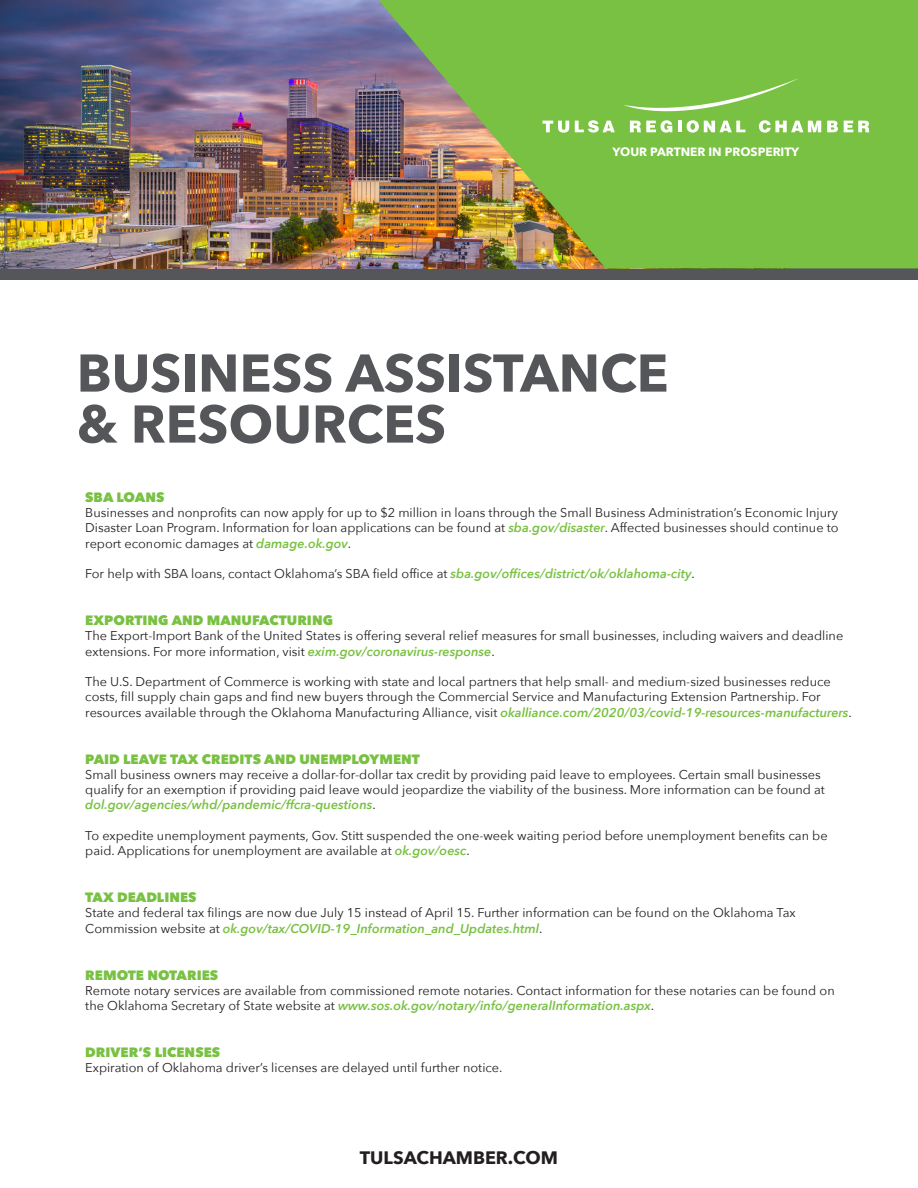
<style>
.page{position:relative;width:918px;height:1188px;background:#fff}
.page>*{position:absolute;margin:0;border:0;box-sizing:border-box;transform-origin:0 0}
.t1{font:700 52.5px/51px "Avenir Next";color:#555659}
.t2{font:700 18px "Avenir Next";color:#231f20}
.Paragraph_Style_1{font:800 13.5px "Avenir Next";color:#79c142}
.Paragraph_Style_1-2{font:12.75px/15.3px "Avenir Next";color:#231f20}
.t3{font:700 12px "Avenir Next";color:#fff}
.s1{font-weight:600;font-style:italic;color:#79c142}
</style>
<div class="page">
<div style="left:0;top:258px;width:918px;height:22px;background:#555659"></div>
<img style="left:0;top:0;width:379px;height:268px">
<img style="left:379px;top:0;width:539px;height:268px">
<svg style="left:543px;top:121px;width:26px;height:12px"></svg>
<svg style="left:575px;top:120px;width:40px;height:13px"></svg>
<svg style="left:623px;top:78px;width:198px;height:55px;background:#8bc95c"></svg>
<svg style="left:827px;top:121px;width:11px;height:11px"></svg>
<svg style="left:844px;top:121px;width:25px;height:11px"></svg>
<p class="t3" style="left:613px;top:141px;width:188px">YOUR PARTNER IN PROSPERITY</p>
<p class="t1" style="left:77px;top:347px;width:593px">BUSINESS ASSISTANCE &amp; RESOURCES</p>
<p class="Paragraph_Style_1" style="left:85px;top:489px;width:81px">SBA LOANS</p>
<p class="Paragraph_Style_1-2" style="left:85px;top:504px;width:755px;text-align:justify">Businesses and nonprofits can now apply for up to $2 million in loans through the Small Business Administration’s Economic Injury Disaster Loan Program. Information for loan applications can be found at <span class="s1">sba.gov/disaster</span>. Affected businesses should continue to report economic damages at <span class="s1">damage.ok.gov</span>.</p>
<p class="Paragraph_Style_1-2" style="left:85px;top:566px;width:611px">For help with SBA loans, contact Oklahoma’s SBA field office at <span class="s1">sba.gov/offices/district/ok/oklahoma-city</span>.</p>
<p class="Paragraph_Style_1" style="left:85px;top:612px;width:249px">EXPORTING AND MANUFACTURING</p>
<p class="Paragraph_Style_1-2" style="left:85px;top:628px;width:760px">The Export-Import Bank of the United States is offering several relief measures for small businesses, including waivers and deadline extensions. For more information, visit <span class="s1">exim.gov/coronavirus-response</span>.</p>
<p class="Paragraph_Style_1-2" style="left:85px;top:674px;width:768px">The U.S. Department of Commerce is working with state and local partners that help small- and medium-sized businesses reduce costs, fill supply chain gaps and find new buyers through the Commercial Service and Manufacturing Extension Partnership. For resources available through the Oklahoma Manufacturing Alliance, visit <span class="s1">okalliance.com/2020/03/covid-19-resources-manufacturers</span>.</p>
<p class="Paragraph_Style_1" style="left:85px;top:750px;width:336px">PAID LEAVE TAX CREDITS AND UNEMPLOYMENT</p>
<p class="Paragraph_Style_1-2" style="left:85px;top:766px;width:741px">Small business owners may receive a dollar-for-dollar tax credit by providing paid leave to employees. Certain small businesses qualify for an exemption if providing paid leave would jeopardize the viability of the business. More information can be found at <span class="s1">dol.gov/agencies/whd/pandemic/ffcra-questions</span>.</p>
<p class="Paragraph_Style_1-2" style="left:85px;top:827px;width:744px">To expedite unemployment payments, Gov. Stitt suspended the one-week waiting period before unemployment benefits can be paid. Applications for unemployment are available at <span class="s1">ok.gov/oesc</span>.</p>
<p class="Paragraph_Style_1" style="left:85px;top:889px;width:113px">TAX DEADLINES</p>
<p class="Paragraph_Style_1-2" style="left:85px;top:905px;width:712px">State and federal tax filings are now due July 15 instead of April 15. Further information can be found on the Oklahoma Tax<br>Commission website at <span class="s1">ok.gov/tax/COVID-19_Information_and_Updates.html</span>.</p>
<p class="Paragraph_Style_1" style="left:85px;top:966px;width:134px">REMOTE NOTARIES</p>
<p class="Paragraph_Style_1-2" style="left:85px;top:982px;width:751px">Remote notary services are available from commissioned remote notaries. Contact information for these notaries can be found on the Oklahoma Secretary of State website at <span class="s1">www.sos.ok.gov/notary/info/generalInformation.aspx</span>.</p>
<p class="Paragraph_Style_1" style="left:85px;top:1044px;width:136px">DRIVER’S LICENSES</p>
<p class="Paragraph_Style_1-2" style="left:85px;top:1060px;width:419px">Expiration of Oklahoma driver’s licenses are delayed until further notice.</p>
<p class="t2" style="left:360px;top:1142px;width:200px">TULSACHAMBER.COM</p>
</div>
